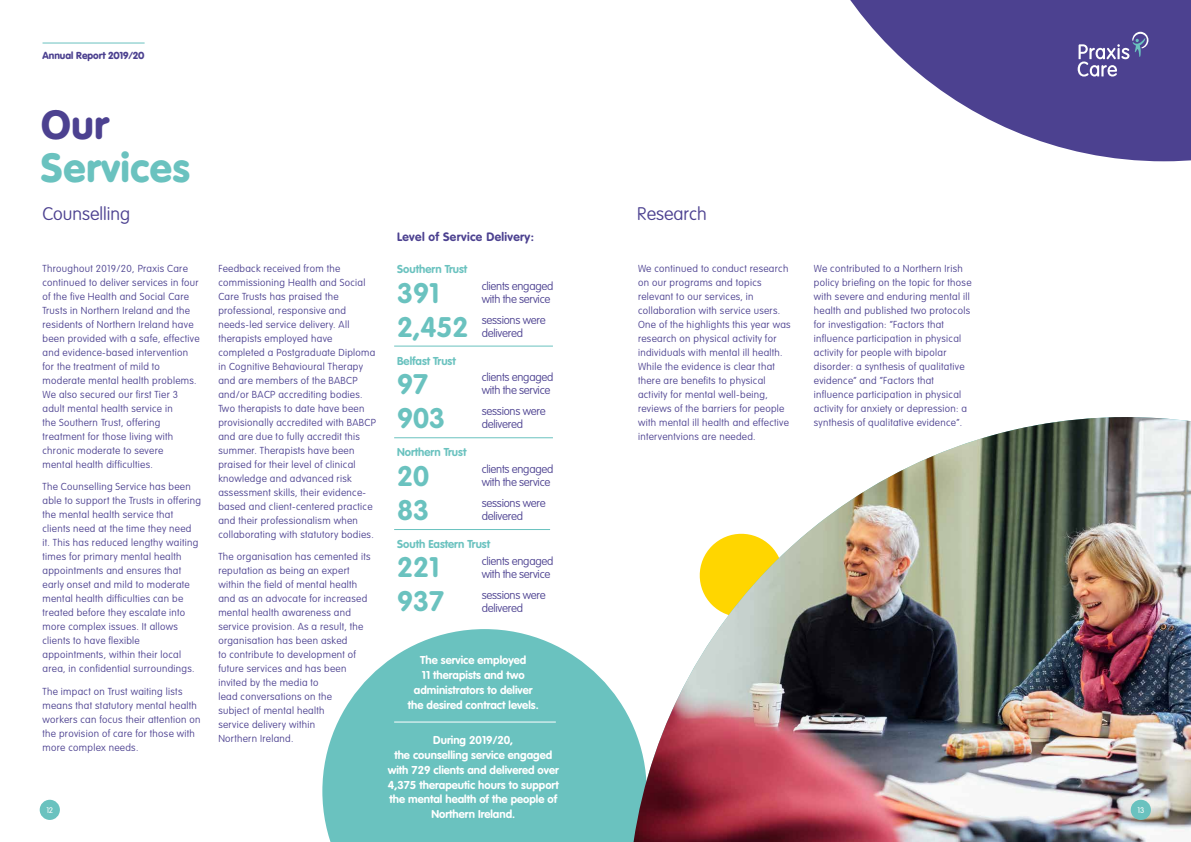
<style>
.page{position:relative;width:1191px;height:842px;background:#fff}
.page>*{position:absolute;margin:0;border:0;box-sizing:border-box;transform-origin:0 0}
.t1{font:900 40px "VAG Rounded";letter-spacing:.02em;color:#6ac2bf}
.t2{font:900 40px "VAG Rounded";color:#4c4190}
.t3{font:700 27.9px "VAG Rounded";color:#6ac2bf}
.t4{font:100 18px "VAG Rounded";color:#4c4190}
.t5{font:700 12px "VAG Rounded";letter-spacing:.03em;color:#4c4190}
.t6{font:700 11.3px/14.8px "VAG Rounded";color:#fff;text-align:center}
.t7{font:100 11.3px/13px "VAG Rounded";letter-spacing:-.02em;color:#4c4190}
.t8{font:700 11.3px "VAG Rounded";color:#6ac2bf}
.t9{font:100 10px/14px "VAG Rounded";letter-spacing:.03em;color:#4c4190}
.t10{font:900 10px "VAG Rounded";color:#4c4190}
.t11{font:300 8px "VAG Rounded";color:#fff}
</style>
<div class="page">
<svg style="left:850px;top:0;width:341px;height:161px;fill:#4c4190"></svg>
<svg style="left:322px;top:629px;width:306px;height:213px;fill:#6ac2bf"></svg>
<img style="left:633px;top:417px;width:558px;height:425px">
<hr style="left:394px;top:529px;width:156px;height:1px;background:#6ac2bf">
<hr style="left:394px;top:722px;width:162px;height:1px;background:#fff">
<hr style="left:394px;top:438px;width:159px;height:1px;background:#6ac2bf">
<hr style="left:394px;top:346px;width:159px;height:1px;background:#6ac2bf">
<svg style="left:1077px;top:32px;width:71px;height:45px"></svg>
<div style="left:1130px;top:800px;width:21px;height:20px;background:#6ac2bf;border-radius:50%"></div>
<hr style="left:43px;top:43px;width:102px;height:1px;background:#6ac2bf">
<div style="left:40px;top:800px;width:20px;height:20px;background:#6ac2bf;border-radius:50%"></div>
<p class="t10" style="left:43px;top:50px;width:103px">Annual Report 2019/20</p>
<h1 class="t2" style="left:41px;top:101px;width:69px">Our</h1>
<h1 class="t1" style="left:41px;top:144px;width:150px">Services</h1>
<h3 class="t4" style="left:43px;top:203px;width:89px">Counselling</h3>
<p class="t9" style="left:43px;top:261px;width:158px">Throughout 2019/20, Praxis Care continued to deliver services in four of the five Health and Social Care<br>Trusts in Northern Ireland and the residents of Northern Ireland have been provided with a safe, effective and evidence-based intervention for the treatment of mild to moderate mental health problems.<br>We also secured our first Tier 3 adult mental health service in<br>the Southern Trust, offering treatment for those living with chronic moderate to severe<br>mental health difficulties.</p>
<p class="t9" style="left:43px;top:480px;width:160px">The Counselling Service has been able to support the Trusts in offering the mental health service that clients need at the time they need it. This has reduced lengthy waiting times for primary mental health appointments and ensures that early onset and mild to moderate mental health difficulties can be treated before they escalate into more complex issues. It allows clients to have flexible appointments, within their local area, in confidential surroundings.</p>
<p class="t9" style="left:43px;top:684px;width:159px">The impact on Trust waiting lists means that statutory mental health workers can focus their attention on the provision of care for those with more complex needs.</p>
<p class="t11" style="left:46px;top:806px;width:8px">12</p>
<p class="t9" style="left:218px;top:261px;width:159px">Feedback received from the commissioning Health and Social<br>Care Trusts has praised the professional, responsive and needs-led service delivery. All therapists employed have completed a Postgraduate Diploma in Cognitive Behavioural Therapy and are members of the BABCP and/or BACP accrediting bodies.<br>Two therapists to date have been provisionally accredited with BABCP and are due to fully accredit this summer. Therapists have been praised for their level of clinical knowledge and advanced risk assessment skills, their evidence&shy;based and client-centered practice and their professionalism when collaborating with statutory bodies.</p>
<p class="t9" style="left:218px;top:550px;width:154px">The organisation has cemented its reputation as being an expert within the field of mental health and as an advocate for increased mental health awareness and service provision. As a result, the organisation has been asked<br>to contribute to development of future services and has been invited by the media to<br>lead conversations on the<br>subject of mental health<br>service delivery within<br>Northern Ireland.</p>
<p class="t5" style="left:397px;top:230px;width:138px">Level of Service Delivery:</p>
<p class="t8" style="left:397px;top:263px;width:72px">Southern Trust</p>
<h2 class="t3" style="left:397px;top:276px;width:44px">391</h2>
<p class="t7" style="left:482px;top:279px;width:73px">clients engaged with the service</p>
<h2 class="t3" style="left:397px;top:310px;width:73px">2,452</h2>
<p class="t7" style="left:482px;top:313px;width:65px">sessions were delivered</p>
<p class="t8" style="left:397px;top:354px;width:60px">Belfast Trust</p>
<h2 class="t3" style="left:397px;top:368px;width:33px">97</h2>
<p class="t7" style="left:482px;top:370px;width:73px">clients engaged with the service</p>
<h2 class="t3" style="left:397px;top:402px;width:50px">903</h2>
<p class="t7" style="left:482px;top:404px;width:65px">sessions were delivered</p>
<p class="t8" style="left:397px;top:446px;width:71px">Northern Trust</p>
<h2 class="t3" style="left:397px;top:459px;width:34px">20</h2>
<p class="t7" style="left:482px;top:462px;width:73px">clients engaged with the service</p>
<h2 class="t3" style="left:397px;top:493px;width:34px">83</h2>
<p class="t7" style="left:482px;top:496px;width:65px">sessions were delivered</p>
<p class="t8" style="left:397px;top:538px;width:94px">South Eastern Trust</p>
<h2 class="t3" style="left:397px;top:551px;width:44px">221</h2>
<h2 class="t3" style="left:397px;top:585px;width:49px">937</h2>
<p class="t7" style="left:482px;top:554px;width:73px">clients engaged with the service</p>
<p class="t7" style="left:482px;top:588px;width:65px">sessions were delivered</p>
<p class="t6" style="left:408px;top:653px;width:132px">The service employed<br>11 therapists and two administrators to deliver the desired contract levels.</p>
<p class="t6" style="left:388px;top:733px;width:173px">During 2019/20,<br>the counselling service engaged with 729 clients and delivered over<br>4,375 therapeutic hours to support the mental health of the people of<br>Northern Ireland.</p>
<h3 class="t4" style="left:637px;top:203px;width:71px">Research</h3>
<p class="t9" style="left:638px;top:261px;width:154px">We continued to conduct research on our programs and topics relevant to our services, in collaboration with service users.<br>One of the highlights this year was research on physical activity for individuals with mental ill health.<br>While the evidence is clear that there are benefits to physical activity for mental well-being, reviews of the barriers for people with mental ill health and effective interventvions are needed.</p>
<p class="t9" style="left:814px;top:261px;width:159px">We contributed to a Northern Irish policy briefing on the topic for those with severe and enduring mental ill health and published two protocols for investigation: “Factors that influence participation in physical activity for people with bipolar disorder: a synthesis of qualitative evidence” and “Factors that influence participation in physical activity for anxiety or depression: a synthesis of qualitative evidence”.</p>
<p class="t11" style="left:1137px;top:806px;width:8px">13</p>
</div>
